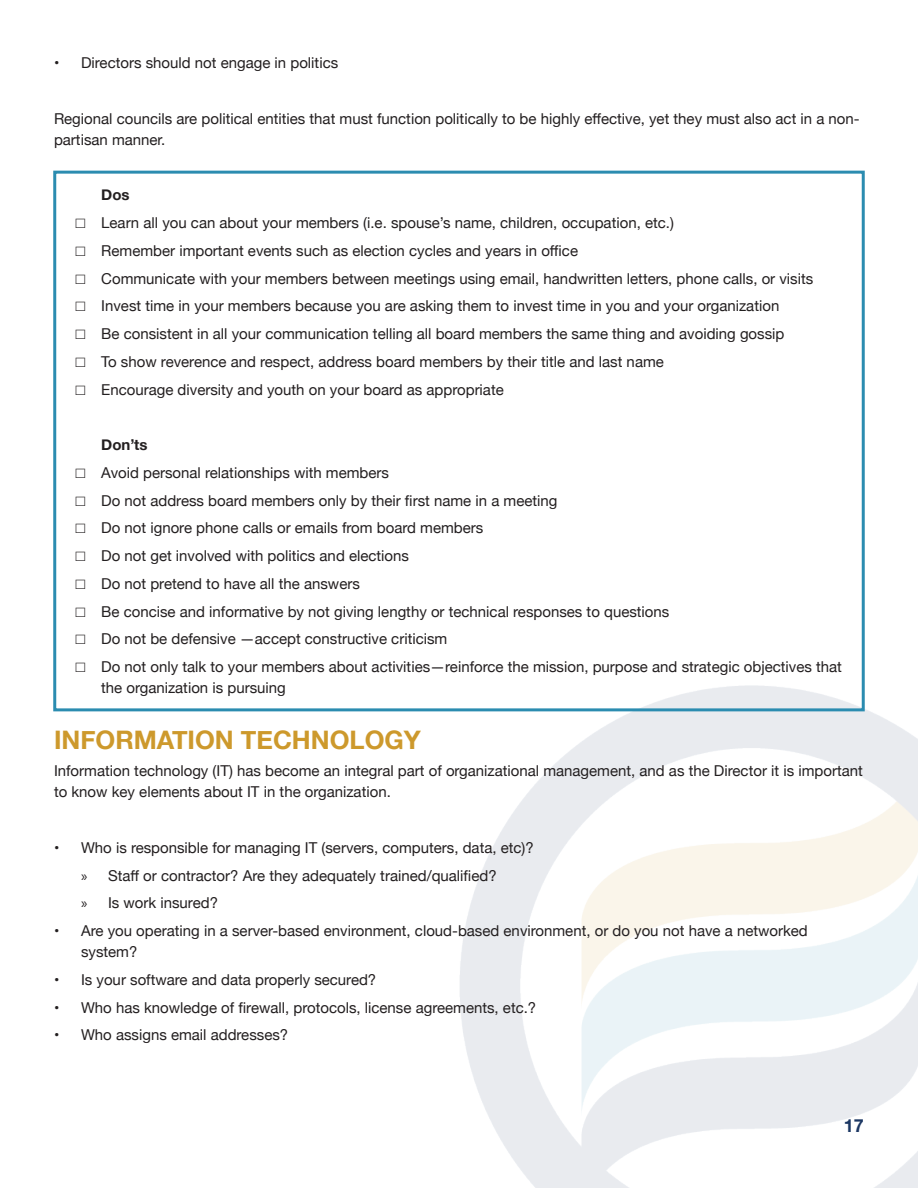
<style>
.page{position:relative;width:918px;height:1188px;background:#fff}
.page>*{position:absolute;margin:0;border:0;box-sizing:border-box;transform-origin:0 0}
.t1{font:700 25.5px "Helvetica Neue";color:#cd992c}
.t2{font:700 18px "Helvetica Neue";color:#1c3763}
.t3{font:15px/21px "Helvetica Neue";color:#231f20}
.t4{font:700 15px "Helvetica Neue";color:#231f20}
.s1{font-family:"Myriad Pro"}
</style>
<div class="page">
<div style="left:53px;top:171px;width:812px;height:540px;border:3px solid #2b8cb0"></div>
<p class="t3" style="left:54px;top:53px;width:286px">• Directors should not engage in politics</p>
<p class="t3" style="left:54px;top:109px;width:807px">Regional councils are political entities that must function politically to be highly effective, yet they must also act in a non&shy;partisan manner.</p>
<p class="t4" style="left:101px;top:183px;width:30px">Dos</p>
<p class="t3" style="left:74px;top:213px;width:601px">□ Learn all you can about your members (i.e. spouse’s name, children, occupation, etc.)</p>
<p class="t3" style="left:74px;top:241px;width:505px">□ Remember important events such as election cycles and years in office</p>
<p class="t3" style="left:74px;top:269px;width:741px">□ Communicate with your members between meetings using email, handwritten letters, phone calls, or visits</p>
<p class="t3" style="left:74px;top:296px;width:707px">□ Invest time in your members because you are asking them to invest time in you and your organization</p>
<p class="t3" style="left:74px;top:324px;width:712px">□ Be consistent in all your communication telling all board members the same thing and avoiding gossip</p>
<p class="t3" style="left:74px;top:352px;width:591px">□ To show reverence and respect, address board members by their title and last name</p>
<p class="t3" style="left:74px;top:380px;width:431px">□ Encourage diversity and youth on your board as appropriate</p>
<p class="t4" style="left:101px;top:433px;width:48px">Don’ts</p>
<p class="t3" style="left:74px;top:463px;width:316px">□ Avoid personal relationships with members</p>
<p class="t3" style="left:74px;top:491px;width:485px">□ Do not address board members only by their first name in a meeting</p>
<p class="t3" style="left:74px;top:518px;width:411px">□ Do not ignore phone calls or emails from board members</p>
<p class="t3" style="left:74px;top:546px;width:336px">□ Do not get involved with politics and elections</p>
<p class="t3" style="left:74px;top:574px;width:287px">□ Do not pretend to have all the answers</p>
<p class="t3" style="left:74px;top:602px;width:597px">□ Be concise and informative by not giving lengthy or technical responses to questions</p>
<p class="t3" style="left:74px;top:629px;width:375px">□ Do not be defensive —accept constructive criticism</p>
<p class="t3" style="left:101px;top:657px;width:742px;text-indent:-27px">□ Do not only talk to your members about activities—reinforce the mission, purpose and strategic objectives that the organization is pursuing</p>
<h1 class="t1" style="left:54px;top:719px;width:368px">INFORMATION TECHNOLOGY</h1>
<p class="t3" style="left:54px;top:761px;width:810px">Information technology (IT) has become an integral part of organizational management, and as the Director it is important to know key elements about IT in the organization.</p>
<p class="t3" style="left:81px;top:834px;width:454px;line-height:27.8px;text-indent:-27px">• Who is responsible for managing IT (servers, computers, data, etc)? <span class="s1">»</span> Staff or contractor? Are they adequately trained/qualified?<br><span class="s1">»</span> Is work insured?</p>
<p class="t3" style="left:81px;top:921px;width:728px;text-indent:-27px">• Are you operating in a server-based environment, cloud-based environment, or do you not have a networked system?</p>
<p class="t3" style="left:54px;top:970px;width:324px">• Is your software and data properly secured?</p>
<p class="t3" style="left:54px;top:998px;width:484px">• Who has knowledge of firewall, protocols, license agreements, etc.?</p>
<p class="t3" style="left:54px;top:1025px;width:236px">• Who assigns email addresses?</p>
<p class="t2" style="left:844px;top:1111px;width:22px">17</p>
</div>
